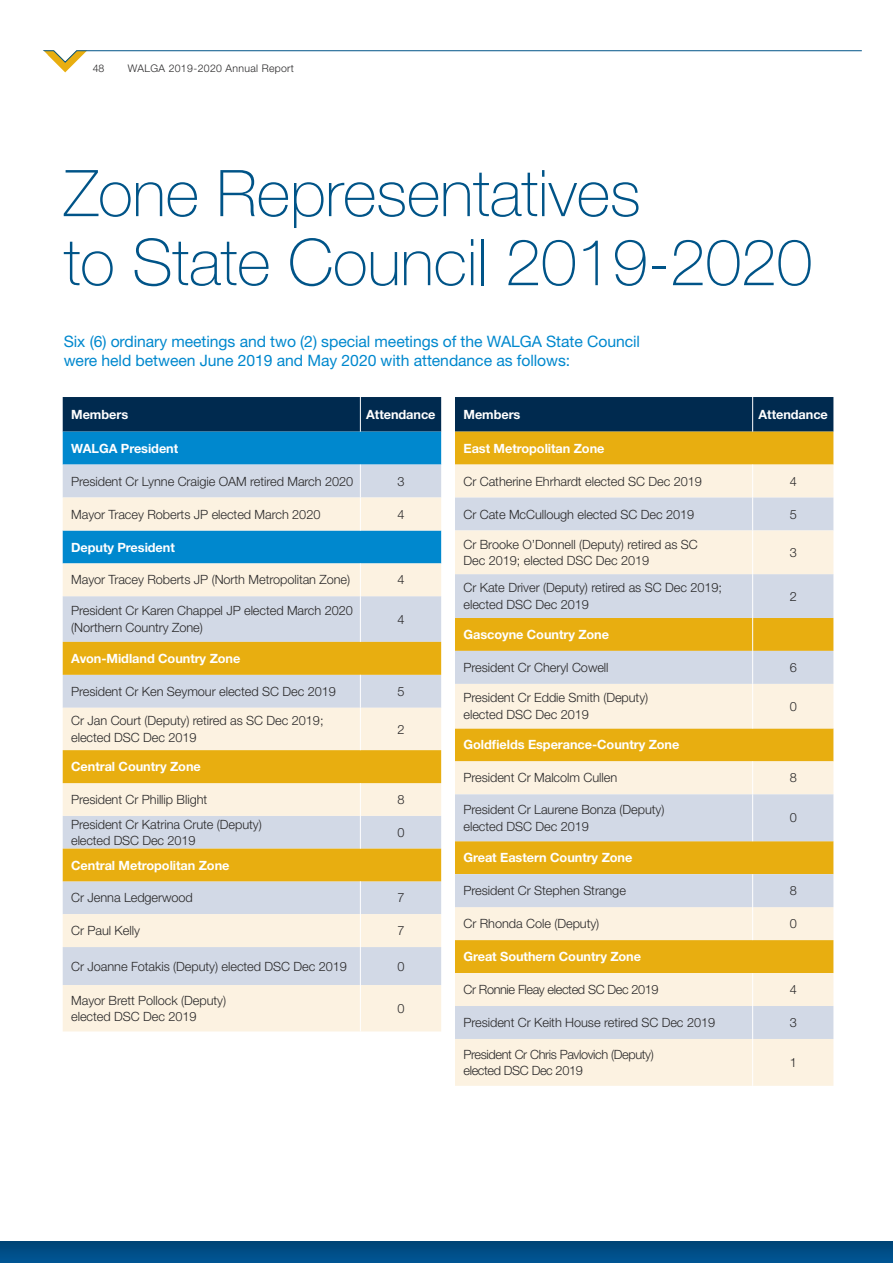
<style>
.page{position:relative;width:893px;height:1263px;background:#fff}
.page>*{position:absolute;margin:0;border:0;box-sizing:border-box;transform-origin:0 0}
.t1{font:100 64.5px/69px "Helvetica Neue LT Pro";letter-spacing:-.005em;color:#005488}
.t2{font:15.75px/19.5px "Helvetica Neue LT Pro";letter-spacing:-.005em;color:#0088ce}
.t3{font:300 12.75px/16.5px "Helvetica Neue LT Pro";letter-spacing:-.005em;color:#292829}
.t4{font:700 12.75px "Helvetica Neue LT Pro";letter-spacing:-.005em;color:#fff}
.t5{font:300 12.75px/16.5px "Helvetica Neue LT Pro";letter-spacing:-.03em;color:#292829}
.t6{font:300 10.5px "Helvetica Neue LT Pro";letter-spacing:.03em;color:#292829}
</style>
<div class="page">
<div style="left:63px;top:397px;width:378px;height:35px;background:#002a4f"></div>
<div style="left:63px;top:432px;width:378px;height:33px;background:#0088ce"></div>
<div style="left:63px;top:465px;width:378px;height:32px;background:#d2d9e6"></div>
<svg style="left:63px;top:497px;width:378px;height:534px;background:#cfdce0"></svg>
<svg style="left:63px;top:642px;width:378px;height:239px;background:#e8cf8c"></svg>
<hr style="left:360px;top:397px;width:1px;height:35px;background:#fff">
<hr style="left:360px;top:465px;width:1px;height:32px;background:#fff">
<hr style="left:360px;top:497px;width:1px;height:33px;background:#fff">
<hr style="left:360px;top:563px;width:1px;height:33px;background:#fff">
<hr style="left:360px;top:596px;width:1px;height:46px;background:#fff">
<hr style="left:360px;top:675px;width:1px;height:33px;background:#fff">
<hr style="left:360px;top:708px;width:1px;height:42px;background:#fff">
<hr style="left:360px;top:783px;width:1px;height:33px;background:#fff">
<hr style="left:360px;top:816px;width:1px;height:33px;background:#fff">
<hr style="left:360px;top:881px;width:1px;height:33px;background:#fff">
<hr style="left:360px;top:914px;width:1px;height:33px;background:#fff">
<hr style="left:360px;top:947px;width:1px;height:38px;background:#fff">
<hr style="left:360px;top:985px;width:1px;height:46px;background:#fff">
<div style="left:455px;top:397px;width:378px;height:35px;background:#002a4f"></div>
<div style="left:455px;top:432px;width:378px;height:33px;background:#e8ae10"></div>
<div style="left:455px;top:465px;width:378px;height:621px;background:#fcf2e1"></div>
<svg style="left:455px;top:497px;width:378px;height:542px;background:#e4d5ac"></svg>
<div style="left:455px;top:530px;width:378px;height:44px;background:#fcf2e1"></div>
<hr style="left:752px;top:397px;width:1px;height:35px;background:#fff">
<hr style="left:752px;top:618px;width:1px;height:33px;background:#fff">
<hr style="left:752px;top:651px;width:1px;height:33px;background:#fff">
<hr style="left:752px;top:684px;width:1px;height:44px;background:#fff">
<hr style="left:752px;top:761px;width:1px;height:33px;background:#fff">
<hr style="left:752px;top:794px;width:1px;height:47px;background:#fff">
<hr style="left:752px;top:874px;width:1px;height:33px;background:#fff">
<hr style="left:752px;top:907px;width:1px;height:33px;background:#fff">
<hr style="left:752px;top:973px;width:1px;height:33px;background:#fff">
<hr style="left:752px;top:1006px;width:1px;height:33px;background:#fff">
<hr style="left:752px;top:1039px;width:1px;height:47px;background:#fff">
<hr style="left:752px;top:465px;width:1px;height:32px;background:#fff">
<hr style="left:752px;top:497px;width:1px;height:33px;background:#fff">
<hr style="left:752px;top:530px;width:1px;height:44px;background:#fff">
<hr style="left:752px;top:574px;width:1px;height:44px;background:#fff">
<svg style="left:43px;top:50px;width:819px;height:22px"></svg>
<div style="left:0;top:1239px;width:893px;height:24px;background:#000;opacity:.25"></div>
<p class="t6" style="left:93px;top:61px;width:13px">48</p>
<p class="t6" style="left:128px;top:61px;width:168px">WALGA 2019-2020 Annual Report</p>
<h1 class="t1" style="left:64px;top:159px;width:750px">Zone Representatives<br>to State Council 2019-2020</h1>
<p class="t2" style="left:64px;top:331px;width:578px">Six (6) ordinary meetings and two (2) special meetings of the WALGA State Council were held between June 2019 and May 2020 with attendance as follows:</p>
<p class="t4" style="left:71px;top:406px;width:58px">Members</p>
<p class="t4" style="left:366px;top:406px;width:71px">Attendance</p>
<p class="t4" style="left:71px;top:440px;width:109px">WALGA President</p>
<p class="t3" style="left:71px;top:473px;width:284px">President Cr Lynne Craigie OAM retired March 2020</p>
<p class="t3" style="left:397px;top:473px;width:9px">3</p>
<p class="t3" style="left:71px;top:505px;width:251px">Mayor Tracey Roberts JP elected March 2020</p>
<p class="t3" style="left:397px;top:505px;width:9px">4</p>
<p class="t4" style="left:71px;top:539px;width:105px">Deputy President</p>
<p class="t3" style="left:71px;top:571px;width:280px">Mayor Tracey Roberts JP (North Metropolitan Zone)</p>
<p class="t3" style="left:397px;top:571px;width:9px">4</p>
<p class="t3" style="left:71px;top:602px;width:283px">President Cr Karen Chappel JP elected March 2020 (Northern Country Zone)</p>
<p class="t3" style="left:397px;top:610px;width:9px">4</p>
<p class="t4" style="left:71px;top:650px;width:171px">Avon-Midland Country Zone</p>
<p class="t3" style="left:71px;top:683px;width:266px">President Cr Ken Seymour elected SC Dec 2019</p>
<p class="t3" style="left:397px;top:683px;width:9px">5</p>
<p class="t3" style="left:71px;top:712px;width:254px">Cr Jan Court (Deputy) retired as SC Dec 2019; elected DSC Dec 2019</p>
<p class="t3" style="left:397px;top:720px;width:9px">2</p>
<p class="t4" style="left:71px;top:759px;width:131px">Central Country Zone</p>
<p class="t3" style="left:71px;top:791px;width:138px">President Cr Phillip Blight</p>
<p class="t3" style="left:397px;top:791px;width:9px">8</p>
<p class="t3" style="left:71px;top:815px;width:192px">President Cr Katrina Crute (Deputy) elected DSC Dec 2019</p>
<p class="t3" style="left:397px;top:824px;width:9px">0</p>
<p class="t4" style="left:71px;top:857px;width:160px">Central Metropolitan Zone</p>
<p class="t3" style="left:71px;top:889px;width:123px">Cr Jenna Ledgerwood</p>
<p class="t3" style="left:397px;top:889px;width:9px">7</p>
<p class="t3" style="left:71px;top:922px;width:70px">Cr Paul Kelly</p>
<p class="t3" style="left:397px;top:922px;width:9px">7</p>
<p class="t3" style="left:71px;top:957px;width:277px">Cr Joanne Fotakis (Deputy) elected DSC Dec 2019</p>
<p class="t3" style="left:397px;top:957px;width:9px">0</p>
<p class="t3" style="left:71px;top:991px;width:156px">Mayor Brett Pollock (Deputy) elected DSC Dec 2019</p>
<p class="t3" style="left:397px;top:1000px;width:9px">0</p>
<p class="t4" style="left:463px;top:406px;width:58px">Members</p>
<p class="t4" style="left:759px;top:406px;width:71px">Attendance</p>
<p class="t4" style="left:463px;top:440px;width:143px">East Metropolitan Zone</p>
<p class="t3" style="left:463px;top:473px;width:240px">Cr Catherine Ehrhardt elected SC Dec 2019</p>
<p class="t3" style="left:790px;top:473px;width:9px">4</p>
<p class="t3" style="left:463px;top:505px;width:232px">Cr Cate McCullough elected SC Dec 2019</p>
<p class="t3" style="left:790px;top:505px;width:9px">5</p>
<p class="t3" style="left:463px;top:536px;width:236px">Cr Brooke O’Donnell (Deputy) retired as SC<br>Dec 2019; elected DSC Dec 2019</p>
<p class="t3" style="left:790px;top:544px;width:9px">3</p>
<p class="t3" style="left:463px;top:579px;width:260px">Cr Kate Driver (Deputy) retired as SC Dec 2019; elected DSC Dec 2019</p>
<p class="t3" style="left:790px;top:587px;width:9px">2</p>
<p class="t4" style="left:463px;top:626px;width:147px">Gascoyne Country Zone</p>
<p class="t3" style="left:463px;top:659px;width:147px">President Cr Cheryl Cowell</p>
<p class="t3" style="left:790px;top:659px;width:9px">6</p>
<p class="t3" style="left:463px;top:689px;width:186px">President Cr Eddie Smith (Deputy) elected DSC Dec 2019</p>
<p class="t3" style="left:790px;top:698px;width:9px">0</p>
<p class="t4" style="left:463px;top:737px;width:217px">Goldfields Esperance-Country Zone</p>
<p class="t3" style="left:463px;top:769px;width:155px">President Cr Malcolm Cullen</p>
<p class="t3" style="left:790px;top:769px;width:9px">8</p>
<p class="t3" style="left:463px;top:801px;width:202px">President Cr Laurene Bonza (Deputy) elected DSC Dec 2019</p>
<p class="t3" style="left:790px;top:809px;width:9px">0</p>
<p class="t4" style="left:463px;top:850px;width:170px">Great Eastern Country Zone</p>
<p class="t3" style="left:463px;top:882px;width:164px">President Cr Stephen Strange</p>
<p class="t3" style="left:790px;top:882px;width:9px">8</p>
<p class="t3" style="left:463px;top:915px;width:137px">Cr Rhonda Cole (Deputy)</p>
<p class="t3" style="left:790px;top:915px;width:9px">0</p>
<p class="t4" style="left:463px;top:948px;width:179px">Great Southern Country Zone</p>
<p class="t5" style="left:463px;top:981px;width:197px">Cr Ronnie Fleay elected SC Dec 2019</p>
<p class="t3" style="left:790px;top:981px;width:9px">4</p>
<p class="t3" style="left:463px;top:1014px;width:253px">President Cr Keith House retired SC Dec 2019</p>
<p class="t3" style="left:790px;top:1014px;width:9px">3</p>
<p class="t5" style="left:463px;top:1046px;width:192px">President Cr Chris Pavlovich (Deputy) elected DSC Dec 2019</p>
<p class="t3" style="left:790px;top:1054px;width:9px">1</p>
</div>
